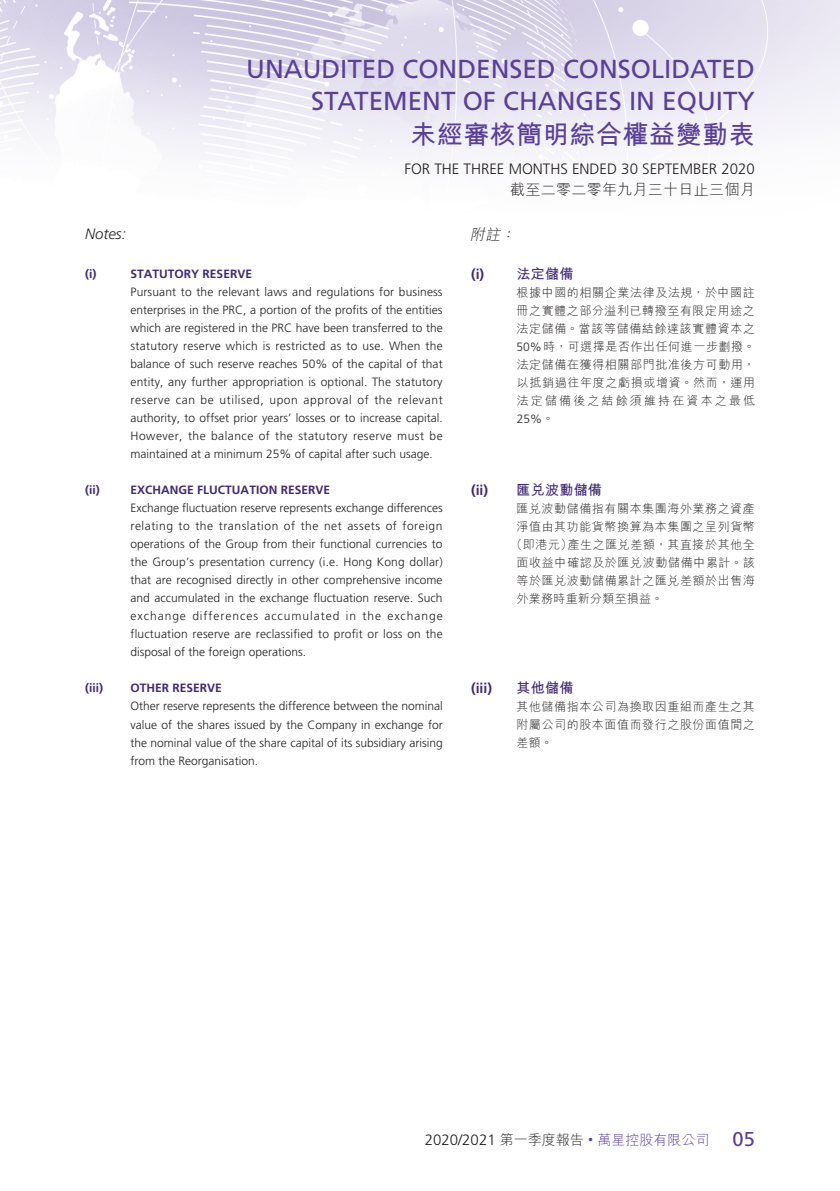
<style>
.page{position:relative;width:840px;height:1191px;background:#fff}
.page>*{position:absolute;margin:0;border:0;box-sizing:border-box;transform-origin:0 0}
.t1{font:26px "Frutiger LT Std";color:#593f99}
.t2{font:700 26px "M Hei HK";letter-spacing:.02em;color:#593f99}
.t3{font:300 15px "Frutiger LT Std";color:#231f20}
.t4{font:300 15px "M Hei HK";letter-spacing:.02em;color:#231f20}
.t5{font:italic 300 15px "Frutiger LT Std";color:#231f20}
.t6{font:italic 300 15px "M Hei HK";color:#231f20}
.t7{font:700 14px "M Hei HK";letter-spacing:.02em;color:#422974}
.t8{font:700 14px "Frutiger LT Std";color:#422974}
.t9{font:300 12px/18px "Frutiger LT Std";color:#231f20;text-align:justify}
.t10{font:300 12px/18px "M Hei HK";letter-spacing:.045em;color:#231f20;text-align:justify}
.t11{font:700 12px "Frutiger LT Std";color:#422974}
.t12{font:300 12px "M Hei HK";letter-spacing:.02em;color:#231f20}
.s1{font-family:"Frutiger LT Std"}
.s2{font-family:"M Hei HK"}
.s3{font-family:"M Hei HK";font-size:14px}
.s4{font-size:10px;color:#593f99}
.s5{font-family:"M Hei HK";font-size:14px;color:#593f99}
.s6{font-weight:400;font-size:20px;color:#593f99}
</style>
<div class="page">
<img style="left:0;top:0;width:839px;height:159px">
<h1 class="t1" style="left:246px;top:54px;width:190px">U NAU DITED CONDENSED</h1>
<h1 class="t1" style="left:562px;top:54px;width:35px">CONSO</h1>
<h1 class="t1" style="left:650px;top:54px;width:73px">LIDATED</h1>
<h1 class="t1" style="left:311px;top:86px;width:113px">STATE MENT</h1>
<h1 class="t1" style="left:462px;top:86px;width:293px">OF CHANGES IN EQUITY</h1>
<h1 class="t2" style="left:410px;top:115px;width:346px">未經審核簡明綜合權益變動表</h1>
<p class="t3" style="left:404px;top:160px;width:352px">FOR THE THREE MONTHS ENDED 30 SEPTEMBER 2020</p>
<p class="t4" style="left:509px;top:181px;width:246px">截至二零二零年九月三十日止三個月</p>
<p class="t5" style="left:85px;top:225px;width:42px">Notes:</p>
<p class="t11" style="left:85px;top:267px;width:13px">(i)</p>
<p class="t11" style="left:130px;top:267px;width:123px">STATUTORY RESERVE</p>
<p class="t9" style="left:130px;top:283px;width:313px">Pursuant to the relevant laws and regulations for business enterprises in the PRC, a portion of the profits of the entities which are registered in the PRC have been transferred to the statutory reserve which is restricted as to use. When the balance of such reserve reaches 50% of the capital of that entity, any further appropriation is optional. The statutory reserve can be utilised, upon approval of the relevant authority, to offset prior years’ losses or to increase capital.<br>However, the balance of the statutory reserve must be maintained at a minimum 25% of capital after such usage.</p>
<p class="t11" style="left:85px;top:483px;width:16px">(ii)</p>
<p class="t11" style="left:130px;top:483px;width:201px">EXCHANGE FLUCTUATION RESERVE</p>
<p class="t9" style="left:130px;top:499px;width:313px">Exchange fluctuation reserve represents exchange differences relating to the translation of the net assets of foreign operations of the Group from their functional currencies to the Group’s presentation currency (i.e. Hong Kong dollar) that are recognised directly in other comprehensive income and accumulated in the exchange fluctuation reserve. Such exchange differences accumulated in the exchange fluctuation reserve are reclassified to profit or loss on the disposal of the foreign operations.</p>
<p class="t11" style="left:85px;top:681px;width:19px">(iii)</p>
<p class="t11" style="left:130px;top:681px;width:93px">OTHER RESERVE</p>
<p class="t9" style="left:130px;top:697px;width:314px">Other reserve represents the difference between the nominal value of the shares issued by the Company in exchange for the nominal value of the share capital of its subsidiary arising from the Reorganisation.</p>
<p class="t6" style="left:469px;top:227px;width:50px">附註：</p>
<p class="t7" style="left:471px;top:264px;width:104px"><span class="s1">(i)</span> 法定儲備</p>
<p class="t10" style="left:516px;top:284px;width:240px">根據中國的相關企業法律及法規，於中國註冊之實體之部分溢利已轉撥至有限定用途之法定儲備。當該等儲備結餘達該實體資本之<span class="s1">50%</span>時，可選擇是否作出任何進一步劃撥。法定儲備在獲得相關部門批准後方可動用，以抵銷過往年度之虧損或增資。然而，運用法定儲備後之結餘須維持在資本之最低</p>
<p class="t9" style="left:516px;top:410px;width:39px">25%<span class="s2">。</span></p>
<p class="t7" style="left:471px;top:480px;width:132px"><span class="s1">(ii)</span> 匯兌波動儲備</p>
<p class="t10" style="left:516px;top:500px;width:240px">匯兌波動儲備指有關本集團海外業務之資產</p>
<p class="t10" style="left:516px;top:518px;width:240px">淨值由其功能貨幣換算為本集團之呈列貨幣</p>
<p class="t10" style="left:510px;top:536px;width:246px">（即港元）產生之匯兌差額，其直接於其他全</p>
<p class="t10" style="left:516px;top:554px;width:240px">面收益中確認及於匯兌波動儲備中累計。該</p>
<p class="t10" style="left:516px;top:572px;width:240px">等於匯兌波動儲備累計之匯兌差額於出售海</p>
<p class="t12" style="left:516px;top:593px;width:148px">外業務時重新分類至損益。</p>
<p class="t8" style="left:471px;top:680px;width:22px">(iii)</p>
<p class="t7" style="left:516px;top:678px;width:58px">其他儲備</p>
<p class="t10" style="left:516px;top:698px;width:240px">其他儲備指本公司為換取因重組而產生之其附屬公司的股本面值而發行之股份面值間之差額。</p>
<p class="t3" style="left:424px;top:1131px;width:331px">2020/2021 <span class="s3">第一季度報告</span> <span class="s4">•</span> <span class="s5">萬星控股有限公司</span> <span class="s6">05</span></p>
</div>
